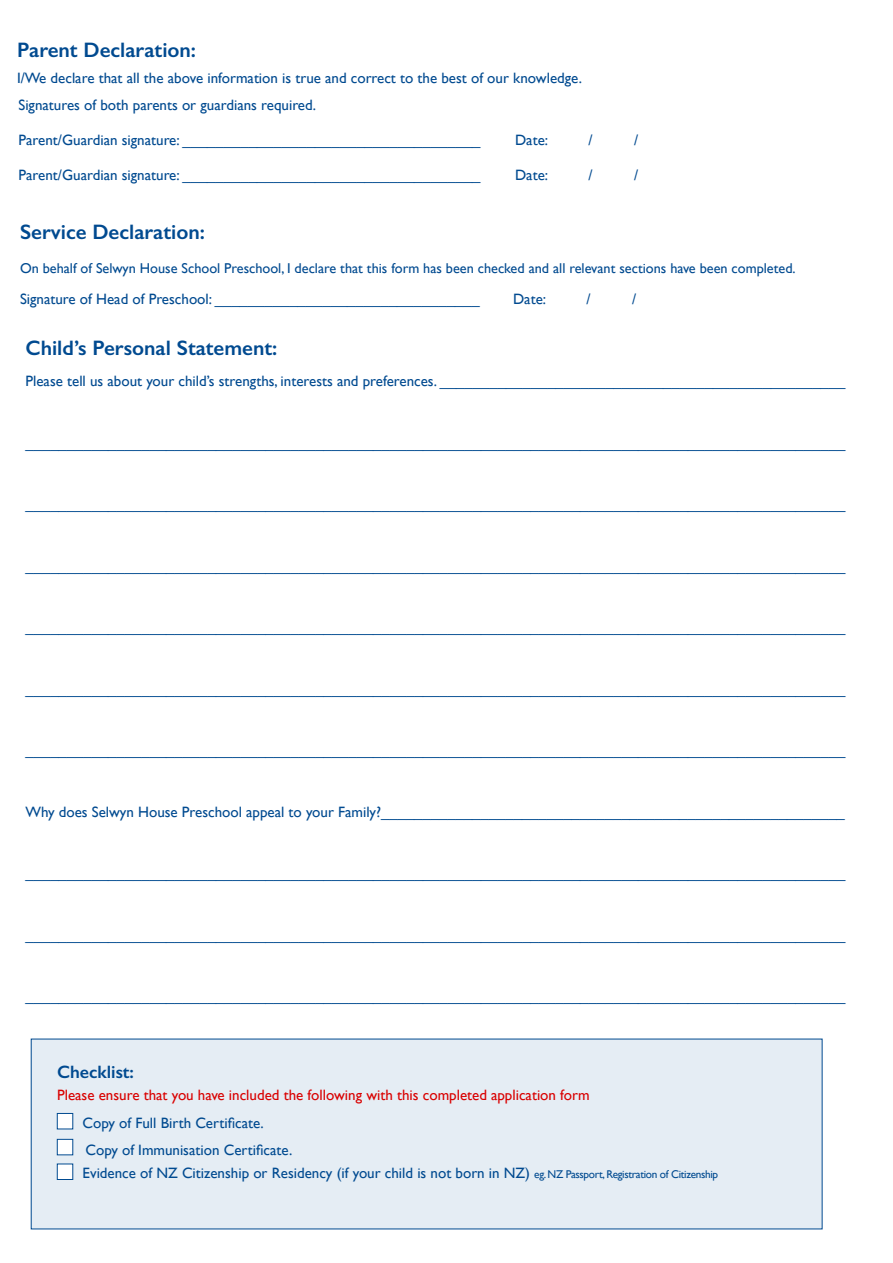
<style>
.page{position:relative;width:893px;height:1263px;background:#fff}
.page>*{position:absolute;margin:0;border:0;box-sizing:border-box;transform-origin:0 0}
.t1{font:600 21px "Gill Sans";color:#004a90}
.t2{font:600 18px "Gill Sans";color:#004a90}
.t3{font:15px/27.5px "Gill Sans";color:#004a90}
.t4{font:15px "Gill Sans";color:#d90000}
.t5{font:14.25px "Gill Sans";color:#004a90}
.s1{font-size:11.25px}
</style>
<div class="page">
<div style="left:31px;top:1039px;width:791px;height:190px;background:#e5edf4"></div>
<div style="left:57px;top:1113px;width:16px;height:16px;background:#fff"></div>
<div style="left:57px;top:1113px;width:16px;height:16px;border:1px solid #004a90"></div>
<div style="left:57px;top:1139px;width:16px;height:16px;background:#fff"></div>
<div style="left:57px;top:1139px;width:16px;height:16px;border:1px solid #004a90"></div>
<div style="left:57px;top:1164px;width:16px;height:15px;background:#fff"></div>
<div style="left:57px;top:1164px;width:16px;height:16px;border:1px solid #004a90"></div>
<h1 class="t1" style="left:17px;top:43px;width:181px">Parent Declaration:</h1>
<p class="t3" style="left:17px;top:64px;width:566px">I/We declare that all the above information is true and correct to the best of our knowledge.<br>Signatures of both parents or guardians required.</p>
<p class="t3" style="left:19px;top:126px;width:464px">Parent/Guardian signature: ____________________________________</p>
<p class="t3" style="left:515px;top:126px;width:35px">Date:</p>
<p class="t3" style="left:588px;top:126px;width:6px">/</p>
<p class="t3" style="left:634px;top:126px;width:6px">/</p>
<p class="t3" style="left:19px;top:161px;width:464px">Parent/Guardian signature: ____________________________________</p>
<p class="t3" style="left:515px;top:161px;width:35px">Date:</p>
<p class="t3" style="left:588px;top:161px;width:6px">/</p>
<p class="t3" style="left:634px;top:161px;width:6px">/</p>
<h1 class="t1" style="left:20px;top:225px;width:186px">Service Declaration:</h1>
<p class="t5" style="left:20px;top:260px;width:777px">On behalf of Selwyn House School Preschool, I declare that this form has been checked and all relevant sections have been completed.</p>
<p class="t3" style="left:20px;top:285px;width:461px">Signature of Head of Preschool: ________________________________</p>
<p class="t3" style="left:513px;top:285px;width:35px">Date:</p>
<p class="t3" style="left:586px;top:285px;width:6px">/</p>
<p class="t3" style="left:632px;top:285px;width:6px">/</p>
<h1 class="t1" style="left:26px;top:341px;width:253px">Child’s Personal Statement:</h1>
<p class="t3" style="left:26px;top:367px;width:821px">Please tell us about your child’s strengths, interests and preferences. _________________________________________________</p>
<p class="t3" style="left:26px;top:430px;width:821px">___________________________________________________________________________________________________</p>
<p class="t3" style="left:26px;top:491px;width:821px">___________________________________________________________________________________________________</p>
<p class="t3" style="left:26px;top:553px;width:821px">___________________________________________________________________________________________________</p>
<p class="t3" style="left:26px;top:614px;width:821px">___________________________________________________________________________________________________</p>
<p class="t3" style="left:26px;top:676px;width:821px">___________________________________________________________________________________________________</p>
<p class="t3" style="left:26px;top:737px;width:821px">___________________________________________________________________________________________________</p>
<p class="t3" style="left:26px;top:798px;width:821px">Why does Selwyn House Preschool appeal to your Family?________________________________________________________</p>
<p class="t3" style="left:26px;top:860px;width:821px">___________________________________________________________________________________________________</p>
<p class="t3" style="left:26px;top:922px;width:821px">___________________________________________________________________________________________________</p>
<p class="t3" style="left:26px;top:983px;width:821px">___________________________________________________________________________________________________</p>
<p class="t2" style="left:57px;top:1065px;width:78px">Checklist:</p>
<p class="t4" style="left:57px;top:1086px;width:534px">Please ensure that you have included the following with this completed application form</p>
<p class="t3" style="left:83px;top:1109px;width:211px">Copy of Full Birth Certificate.<br>Copy of Immunisation Certificate.</p>
<p class="t3" style="left:83px;top:1159px;width:637px">Evidence of NZ Citizenship or Residency (if your child is not born in NZ) <span class="s1">eg. NZ Passport, Registration of Citizenship</span></p>
</div>
